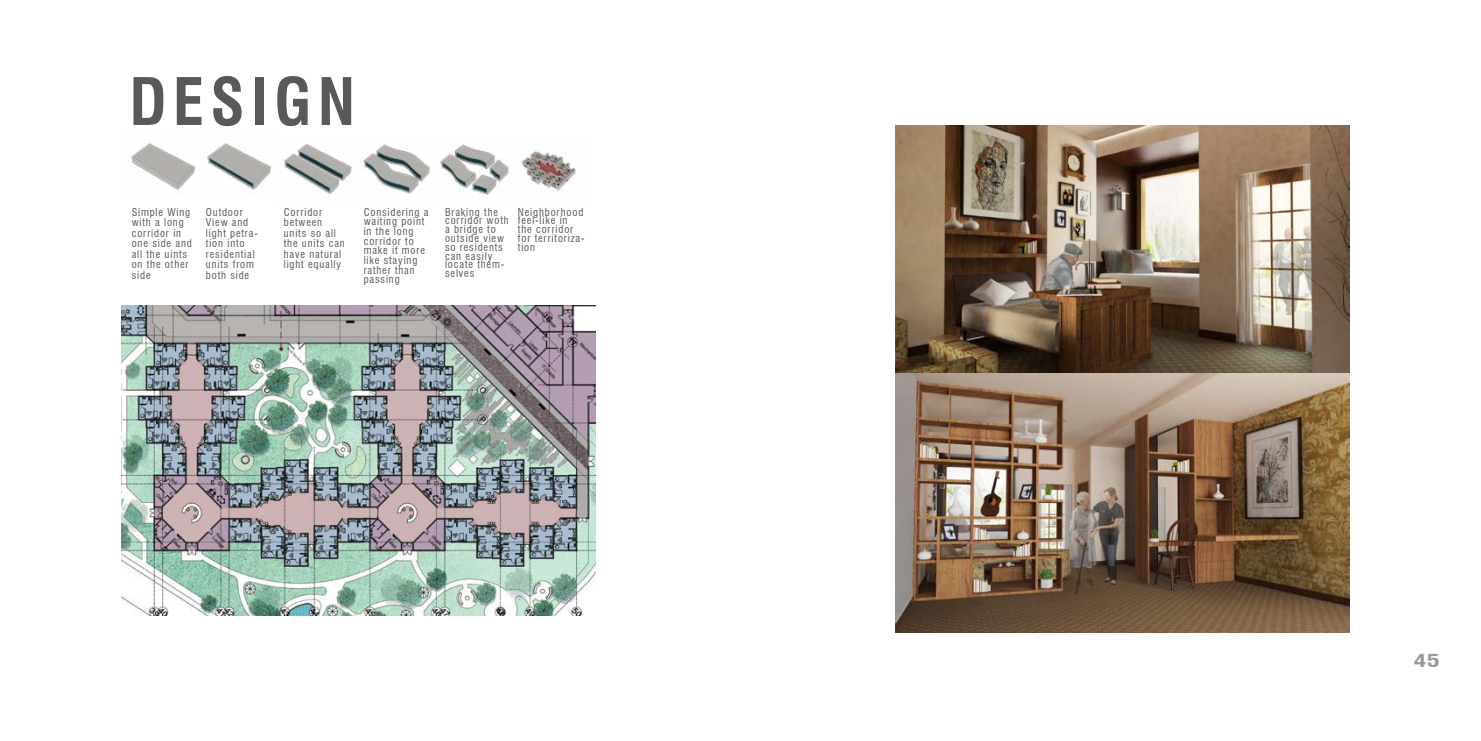
<style>
.page{position:relative;width:1481px;height:741px;background:#fff}
.page>*{position:absolute;margin:0;border:0;box-sizing:border-box;transform-origin:0 0}
.t1{font:700 condensed 63.61px "Swiss 721 BT";letter-spacing:.1em;color:#58595b}
.t2{font:700 condensed 17.5px "Swiss 721 BT";color:#97999c;scale:1.5 1}
.t3{font:condensed 10.5px/10.5px "Swiss 721 BT";letter-spacing:.08em;color:#58595b}
</style>
<div class="page">
<img style="left:896px;top:125px;width:453px;height:507px">
<img style="left:131px;top:143px;width:64px;height:47px">
<img style="left:207px;top:143px;width:64px;height:47px">
<img style="left:283px;top:144px;width:69px;height:51px">
<img style="left:361px;top:144px;width:69px;height:50px">
<img style="left:440px;top:144px;width:67px;height:51px">
<img style="left:507px;top:150px;width:69px;height:41px">
<img style="left:121px;top:305px;width:474px;height:310px">
<h1 class="t1" style="left:129px;top:64px;width:227px">DESIGN</h1>
<p class="t3" style="left:132px;top:206px;width:62px">Simple Wing with a long corridor in one side and all the uints on the other side</p>
<p class="t3" style="left:206px;top:206px;width:53px">Outdoor<br>View and light petra&shy;tion into residential units from both side</p>
<p class="t3" style="left:284px;top:206px;width:63px">Corridor between units so all the units can have natural light equally</p>
<p class="t3" style="left:364px;top:207px;width:66px;line-height:9.6px">Considering a waiting point in the long corridor to make it more like staying rather than passing</p>
<p class="t3" style="left:445px;top:207px;width:65px;line-height:8.8px">Braking the corridor woth a bridge to outside view so residents can easily locate them&shy;selves</p>
<p class="t3" style="left:518px;top:207px;width:68px;line-height:8.8px">Neighborhood feel-like in<br>the corridor for territoriza&shy;tion</p>
<h2 class="t2" style="left:1413px;top:649px;width:19px">45</h2>
</div>
